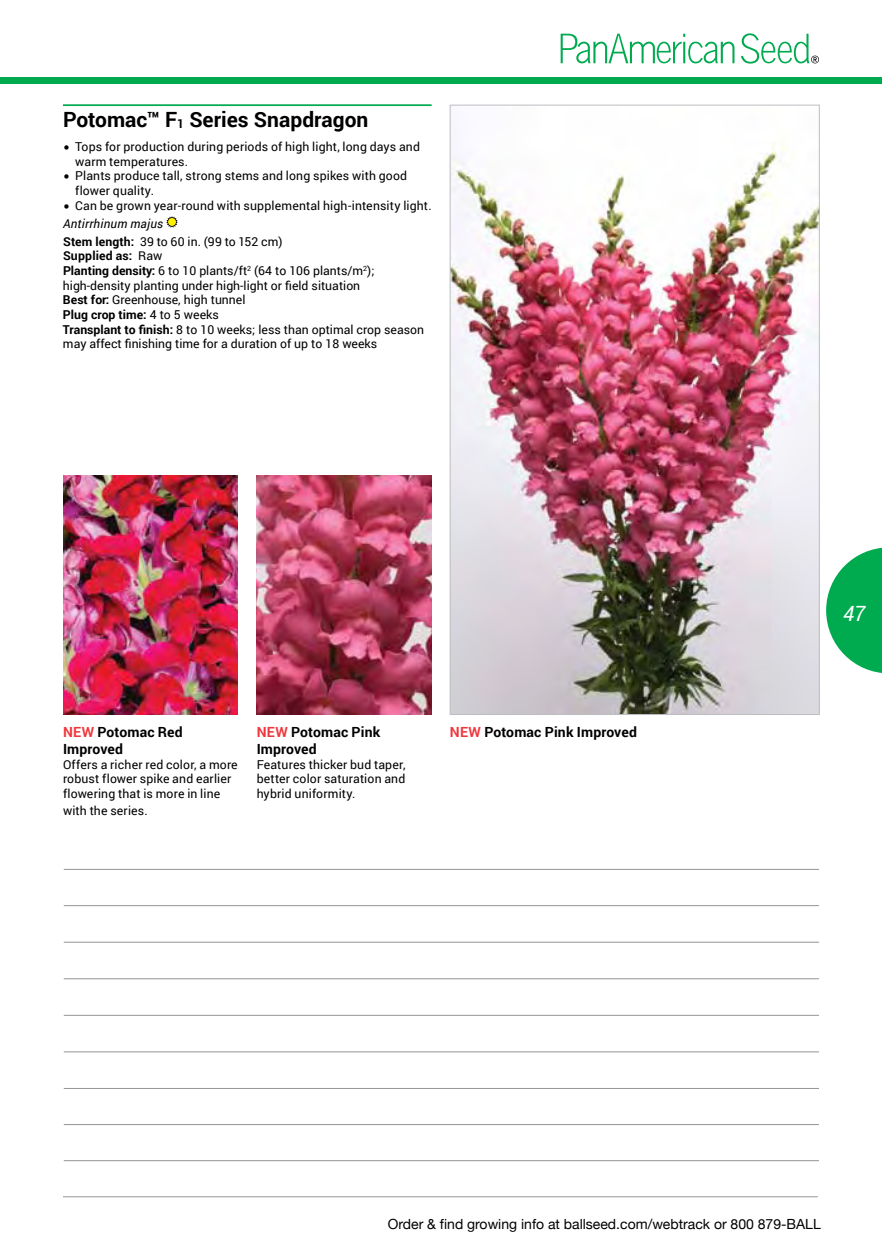
<style>
.page{position:relative;width:882px;height:1260px;background:#fff}
.page>*{position:absolute;margin:0;border:0;box-sizing:border-box;transform-origin:0 0}
.t1{font:700 21px "Roboto";color:#000}
.t2{font:italic 21px "Roboto";color:#fff}
.t3{font:700 14px/16.8px "Roboto";letter-spacing:.01em;color:#000}
.t4{font:14px "Helvetica Neue";color:#000}
.t5{font:12.25px/14.7px "Roboto";letter-spacing:.01em;color:#000}
.s1{font-size:12.25px}
.s2{font-family:"Helvetica Neue"}
.s3{font-style:italic}
.s4{font-weight:700}
.s5{color:#ef373e}
</style>
<div class="page">
<svg style="left:561px;top:34px;width:174px;height:29px"></svg>
<svg style="left:741px;top:33px;width:78px;height:31px"></svg>
<div style="left:0;top:77px;width:882px;height:7px;background:#00ab4f"></div>
<svg style="left:826px;top:547px;width:56px;height:126px"></svg>
<hr style="left:63px;top:104px;width:369px;height:2px;background:#00ab4f">
<svg style="left:166px;top:216px;width:12px;height:12px"></svg>
<img style="left:257px;top:475px;width:175px;height:240px">
<img style="left:452px;top:144px;width:366px;height:569px">
<img style="left:63px;top:475px;width:175px;height:240px">
<hr style="left:64px;top:942px;width:755px;height:1px;background:#939598">
<hr style="left:64px;top:905px;width:755px;height:1px;background:#939598">
<hr style="left:64px;top:978px;width:755px;height:1px;background:#939598">
<hr style="left:64px;top:1015px;width:755px;height:1px;background:#939598">
<hr style="left:64px;top:1052px;width:755px;height:1px;background:#939598">
<hr style="left:64px;top:1088px;width:755px;height:1px;background:#939598">
<hr style="left:64px;top:1124px;width:755px;height:1px;background:#939598">
<hr style="left:64px;top:1160px;width:755px;height:1px;background:#939598">
<hr style="left:63px;top:1196px;width:755px;height:1px;background:#939598">
<hr style="left:64px;top:869px;width:755px;height:1px;background:#939598">
<h1 class="t1" style="left:63px;top:105px;width:307px">Potomac™ F<span class="s1">1</span> Series Snapdragon</h1>
<p class="t5" style="left:63px;top:139px;width:359px"><span class="s2">࡟</span> Tops for production during periods of high light, long days and</p>
<p class="t5" style="left:75px;top:154px;width:114px">warm temperatures.</p>
<p class="t5" style="left:63px;top:168px;width:346px"><span class="s2">࡟</span> Plants produce tall, strong stems and long spikes with good</p>
<p class="t5" style="left:75px;top:183px;width:80px">flower quality.</p>
<p class="t5" style="left:63px;top:198px;width:370px"><span class="s2">࡟</span> Can be grown year-round with supplemental high-intensity light.</p>
<p class="t5" style="left:63px;top:214px;width:221px;line-height:17.8px"><span class="s3">Antirrhinum majus<br></span><span class="s4">Stem length:</span> 39 to 60 in. (99 to 152 cm)</p>
<p class="t5" style="left:63px;top:248px;width:363px"><span class="s4">Supplied as:</span> Raw<br><span class="s4">Planting density:</span> 6 to 10 plants/ft<sup>2</sup> (64 to 106 plants/m<sup>2</sup>); high‑density planting under high-light or field situation<br><span class="s4">Best for:</span> Greenhouse, high tunnel<br><span class="s4">Plug crop time:</span> 4 to 5 weeks<br><span class="s4">Transplant to finish:</span> 8 to 10 weeks; less than optimal crop season may affect finishing time for a duration of up to 18 weeks</p>
<p class="t3" style="left:63px;top:723px;width:121px"><span class="s5">NEW</span> Potomac Red<br>Improved</p>
<p class="t5" style="left:63px;top:757px;width:176px">Offers a richer red color, a more robust flower spike and earlier flowering that is more in line</p>
<p class="t5" style="left:63px;top:803px;width:86px">with the series.</p>
<p class="t3" style="left:257px;top:723px;width:125px"><span class="s5">NEW</span> Potomac Pink<br>Improved</p>
<p class="t5" style="left:257px;top:757px;width:150px;text-align:justify">Features thicker bud taper, better color saturation and hybrid uniformity.</p>
<p class="t3" style="left:450px;top:723px;width:189px"><span class="s5">NEW</span> Potomac Pink Improved</p>
<h1 class="t2" style="left:843px;top:599px;width:24px">47</h1>
<p class="t4" style="left:388px;top:1213px;width:435px">Order &amp; find growing info at ballseed.com/webtrack or 800 879-BALL</p>
</div>
